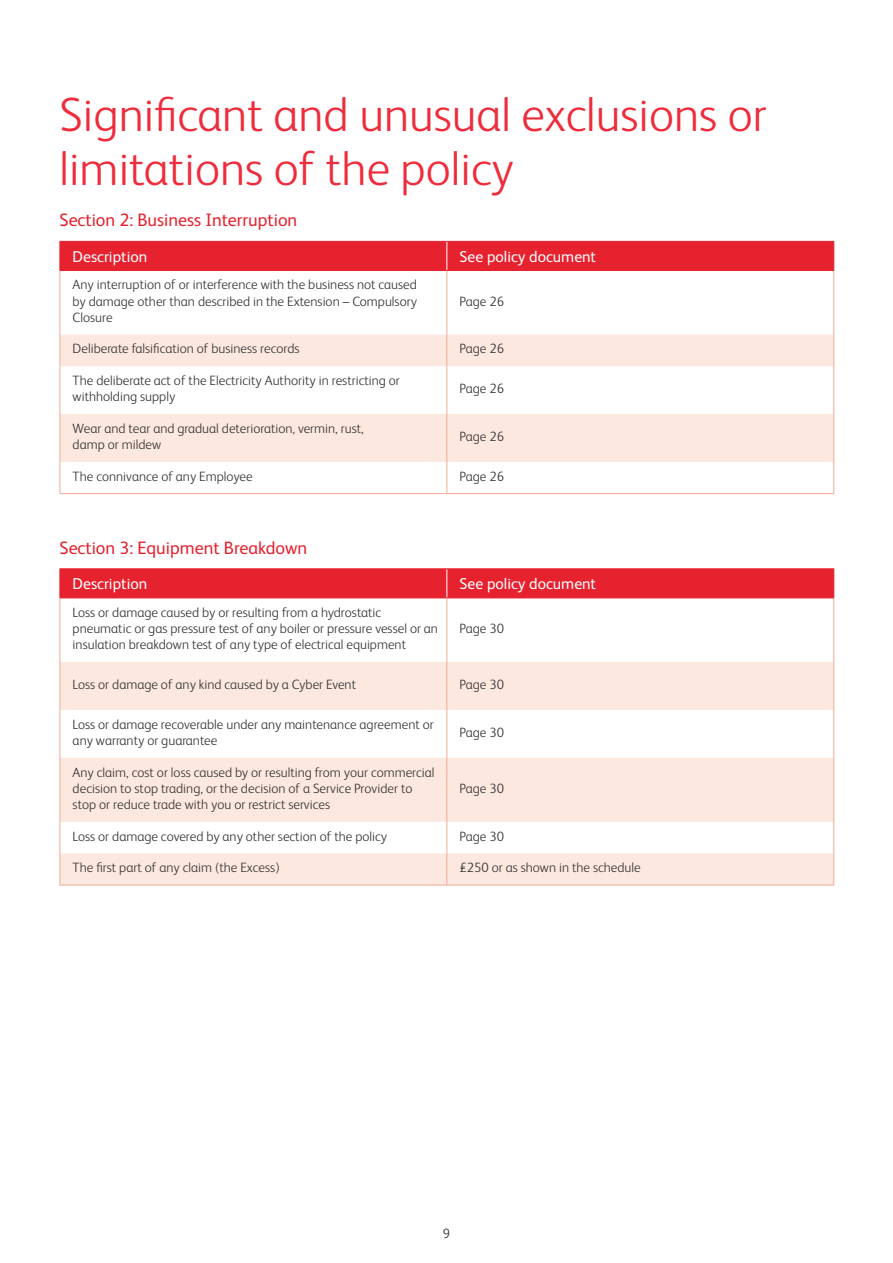
<style>
.page{position:relative;width:893px;height:1263px;background:#fff}
.page>*{position:absolute;margin:0;border:0;box-sizing:border-box;transform-origin:0 0}
.t1{font:300 48px/54px "FS Albert";color:#ee2c3b}
.t2{font:18px "FS Albert";color:#e6222f}
.t3{font:15.75px "FS Albert";color:#fff}
.t4{font:300 13.5px/16.2px "FS Albert";color:#363536}
</style>
<div class="page">
<svg style="left:61px;top:335px;width:772px;height:127px;fill:#fce8df"></svg>
<hr style="left:60px;top:270px;width:387px;height:1px;background:#e6222f">
<div style="left:60px;top:241px;width:774px;height:29px;background:#e6222f"></div>
<hr style="left:447px;top:270px;width:387px;height:1px;background:#e6222f">
<hr style="left:60px;top:271px;width:1px;height:64px;background:#f3aa94">
<hr style="left:446px;top:271px;width:1px;height:64px;background:#f3aa94">
<hr style="left:833px;top:271px;width:1px;height:64px;background:#f3aa94">
<hr style="left:60px;top:335px;width:1px;height:31px;background:#f3aa94">
<hr style="left:446px;top:335px;width:1px;height:31px;background:#f3aa94">
<hr style="left:833px;top:335px;width:1px;height:31px;background:#f3aa94">
<hr style="left:60px;top:366px;width:1px;height:48px;background:#f3aa94">
<hr style="left:446px;top:366px;width:1px;height:48px;background:#f3aa94">
<hr style="left:833px;top:366px;width:1px;height:48px;background:#f3aa94">
<hr style="left:60px;top:414px;width:1px;height:48px;background:#f3aa94">
<hr style="left:446px;top:414px;width:1px;height:48px;background:#f3aa94">
<hr style="left:833px;top:414px;width:1px;height:48px;background:#f3aa94">
<hr style="left:60px;top:462px;width:1px;height:31px;background:#f3aa94">
<hr style="left:60px;top:493px;width:387px;height:1px;background:#f3aa94">
<hr style="left:446px;top:462px;width:1px;height:31px;background:#f3aa94">
<hr style="left:833px;top:462px;width:1px;height:31px;background:#f3aa94">
<hr style="left:447px;top:493px;width:387px;height:1px;background:#f3aa94">
<svg style="left:61px;top:662px;width:772px;height:223px;fill:#fce8df"></svg>
<hr style="left:60px;top:568px;width:387px;height:1px;background:#e6222f">
<hr style="left:447px;top:568px;width:387px;height:1px;background:#e6222f">
<div style="left:60px;top:569px;width:774px;height:29px;background:#e6222f"></div>
<hr style="left:447px;top:597px;width:387px;height:1px;background:#e6222f">
<hr style="left:60px;top:598px;width:1px;height:64px;background:#f3aa94">
<hr style="left:446px;top:598px;width:1px;height:64px;background:#f3aa94">
<hr style="left:833px;top:598px;width:1px;height:64px;background:#f3aa94">
<hr style="left:60px;top:662px;width:1px;height:48px;background:#f3aa94">
<hr style="left:446px;top:662px;width:1px;height:48px;background:#f3aa94">
<hr style="left:833px;top:662px;width:1px;height:48px;background:#f3aa94">
<hr style="left:60px;top:710px;width:1px;height:48px;background:#f3aa94">
<hr style="left:446px;top:710px;width:1px;height:48px;background:#f3aa94">
<hr style="left:833px;top:710px;width:1px;height:48px;background:#f3aa94">
<hr style="left:60px;top:758px;width:1px;height:64px;background:#f3aa94">
<hr style="left:446px;top:758px;width:1px;height:64px;background:#f3aa94">
<hr style="left:833px;top:758px;width:1px;height:64px;background:#f3aa94">
<hr style="left:60px;top:822px;width:1px;height:31px;background:#f3aa94">
<hr style="left:446px;top:822px;width:1px;height:31px;background:#f3aa94">
<hr style="left:833px;top:822px;width:1px;height:31px;background:#f3aa94">
<hr style="left:60px;top:853px;width:1px;height:32px;background:#f3aa94">
<hr style="left:60px;top:885px;width:387px;height:1px;background:#f3aa94">
<hr style="left:446px;top:853px;width:1px;height:32px;background:#f3aa94">
<hr style="left:833px;top:853px;width:1px;height:32px;background:#f3aa94">
<hr style="left:447px;top:885px;width:387px;height:1px;background:#f3aa94">
<p class="t1" style="left:60px;top:85px;width:709px">Significant and unusual exclusions or limitations of the policy</p>
<p class="t2" style="left:60px;top:208px;width:239px">Section 2: Business Interruption</p>
<p class="t3" style="left:73px;top:246px;width:76px">Description</p>
<p class="t3" style="left:460px;top:246px;width:138px">See policy document</p>
<p class="t4" style="left:73px;top:276px;width:346px;text-align:justify">Any interruption of or interference with the business not caused by damage other than described in the Extension – Compulsory Closure</p>
<p class="t4" style="left:460px;top:292px;width:46px">Page 26</p>
<p class="t4" style="left:73px;top:340px;width:228px">Deliberate falsification of business records</p>
<p class="t4" style="left:460px;top:340px;width:46px">Page 26</p>
<p class="t4" style="left:73px;top:372px;width:329px">The deliberate act of the Electricity Authority in restricting or withholding supply</p>
<p class="t4" style="left:460px;top:380px;width:46px">Page 26</p>
<p class="t4" style="left:73px;top:420px;width:293px">Wear and tear and gradual deterioration, vermin, rust, damp or mildew</p>
<p class="t4" style="left:460px;top:428px;width:46px">Page 26</p>
<p class="t4" style="left:73px;top:467px;width:182px">The connivance of any Employee</p>
<p class="t4" style="left:460px;top:467px;width:46px">Page 26</p>
<p class="t2" style="left:60px;top:536px;width:249px">Section 3: Equipment Breakdown</p>
<p class="t3" style="left:73px;top:574px;width:76px">Description</p>
<p class="t3" style="left:460px;top:574px;width:138px">See policy document</p>
<p class="t4" style="left:73px;top:603px;width:367px">Loss or damage caused by or resulting from a hydrostatic pneumatic or gas pressure test of any boiler or pressure vessel or an insulation breakdown test of any type of electrical equipment</p>
<p class="t4" style="left:460px;top:620px;width:46px">Page 30</p>
<p class="t4" style="left:73px;top:676px;width:285px">Loss or damage of any kind caused by a Cyber Event</p>
<p class="t4" style="left:460px;top:676px;width:46px">Page 30</p>
<p class="t4" style="left:73px;top:715px;width:363px">Loss or damage recoverable under any maintenance agreement or any warranty or guarantee</p>
<p class="t4" style="left:460px;top:723px;width:46px">Page 30</p>
<p class="t4" style="left:73px;top:763px;width:363px">Any claim, cost or loss caused by or resulting from your commercial decision to stop trading, or the decision of a Service Provider to stop or reduce trade with you or restrict services</p>
<p class="t4" style="left:460px;top:779px;width:46px">Page 30</p>
<p class="t4" style="left:73px;top:827px;width:316px">Loss or damage covered by any other section of the policy</p>
<p class="t4" style="left:460px;top:827px;width:46px">Page 30</p>
<p class="t4" style="left:73px;top:859px;width:208px">The first part of any claim (the Excess)</p>
<p class="t4" style="left:460px;top:859px;width:183px">£250 or as shown in the schedule</p>
<p class="t4" style="left:443px;top:1225px;width:9px">9</p>
</div>
